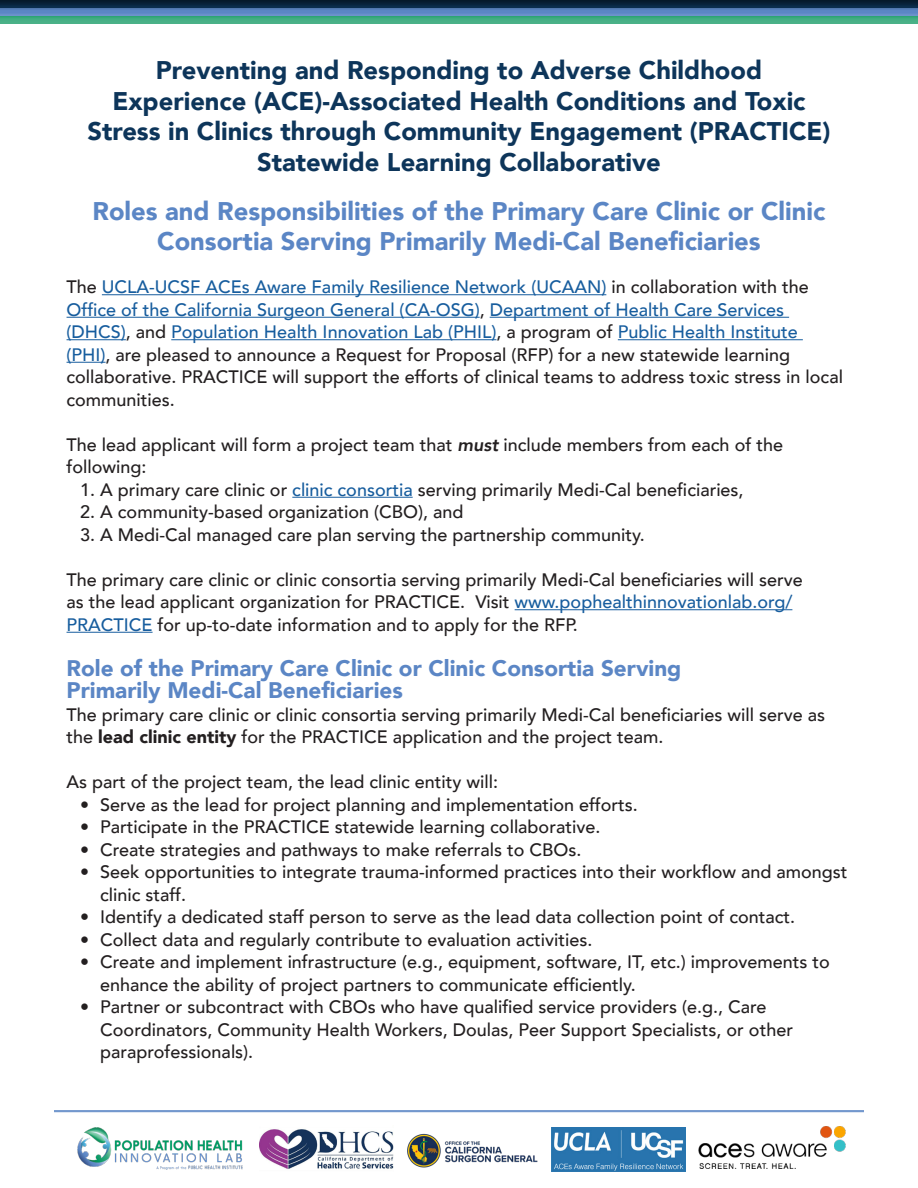
<style>
.page{position:relative;width:918px;height:1188px;background:#fff}
.page>*{position:absolute;margin:0;border:0;box-sizing:border-box;transform-origin:0 0}
.t1{font:900 25.5px/30.6px "Avenir";color:#0d355a;text-align:center}
.t2{font:900 25.5px/30.6px "Avenir";color:#5b86c5;text-align:center}
.t3{font:900 22.5px "Avenir";color:#5b86c5}
.t4{font:500 18px/22.5px "Avenir";color:#231f20}
.s1{color:#175d9e}
.s2{font-weight:800;font-style:italic}
.s3{font-weight:900}
</style>
<div class="page">
<img style="left:77px;top:1127px;width:166px;height:43px">
<hr style="left:54px;top:1110px;width:810px;height:1px;background:#5b86c5">
<hr style="left:54px;top:1111px;width:810px;height:1px;background:#5b86c5">
<div style="left:0;top:0;width:918px;height:30px;background:#231f20;opacity:.75"></div>
<img style="left:407px;top:1133px;width:131px;height:35px">
<img style="left:260px;top:1129px;width:134px;height:40px">
<img style="left:552px;top:1127px;width:134px;height:44px">
<img style="left:698px;top:1126px;width:147px;height:43px">
<hr style="left:102px;top:294px;width:504px;height:1px;background:#175d9e">
<hr style="left:67px;top:317px;width:413px;height:1px;background:#175d9e">
<hr style="left:490px;top:317px;width:299px;height:1px;background:#175d9e">
<hr style="left:67px;top:339px;width:59px;height:1px;background:#175d9e">
<hr style="left:171px;top:339px;width:325px;height:1px;background:#175d9e">
<hr style="left:618px;top:339px;width:185px;height:1px;background:#175d9e">
<hr style="left:67px;top:362px;width:39px;height:1px;background:#175d9e">
<hr style="left:292px;top:497px;width:121px;height:1px;background:#175d9e">
<hr style="left:515px;top:609px;width:277px;height:1px;background:#175d9e">
<hr style="left:67px;top:632px;width:86px;height:1px;background:#175d9e">
<p class="t1" style="left:87px;top:54px;width:745px">Preventing and Responding to Adverse Childhood Experience (ACE)-Associated Health Conditions and Toxic Stress in Clinics through Community Engagement (PRACTICE)<br>Statewide Learning Collaborative</p>
<p class="t2" style="left:93px;top:195px;width:734px">Roles and Responsibilities of the Primary Care Clinic or Clinic<br>Consortia Serving Primarily Medi-Cal Beneficiaries</p>
<p class="t4" style="left:67px;top:275px;width:778px">The <span class="s1">UCLA-UCSF ACEs Aware Family Resilience Network (UCAAN)</span> in collaboration with the <span class="s1">Office of the California Surgeon General (CA-OSG)</span>, <span class="s1">Department of Health Care Services (DHCS)</span>, and <span class="s1">Population Health Innovation Lab (PHIL)</span>, a program of <span class="s1">Public Health Institute (PHI)</span>, are pleased to announce a Request for Proposal (RFP) for a new statewide learning collaborative. PRACTICE will support the efforts of clinical teams to address toxic stress in local communities.</p>
<p class="t4" style="left:67px;top:432px;width:718px">The lead applicant will form a project team that <span class="s2">must</span> include members from each of the following:</p>
<p class="t4" style="left:80px;top:477px;width:665px">1. A primary care clinic or <span class="s1">clinic consortia</span> serving primarily Medi-Cal beneficiaries,</p>
<p class="t4" style="left:80px;top:500px;width:385px">2. A community-based organization (CBO), and</p>
<p class="t4" style="left:80px;top:522px;width:566px">3. A Medi-Cal managed care plan serving the partnership community.</p>
<p class="t4" style="left:67px;top:567px;width:738px">The primary care clinic or clinic consortia serving primarily Medi-Cal beneficiaries will serve as the lead applicant organization for PRACTICE. Visit <span class="s1">www.pophealthinnovationlab.org/<br>PRACTICE</span> for up-to-date information and to apply for the RFP.</p>
<p class="t3" style="left:67px;top:649px;width:616px">Role of the Primary Care Clinic or Clinic Consortia Serving</p>
<p class="t3" style="left:67px;top:671px;width:338px">Primarily Medi-Cal Beneficiaries</p>
<p class="t4" style="left:67px;top:702px;width:760px">The primary care clinic or clinic consortia serving primarily Medi-Cal beneficiaries will serve as the <span class="s3">lead clinic entity</span> for the PRACTICE application and the project team.</p>
<p class="t4" style="left:67px;top:770px;width:433px">As part of the project team, the lead clinic entity will:</p>
<p class="t4" style="left:80px;top:792px;width:559px">• Serve as the lead for project planning and implementation efforts.</p>
<p class="t4" style="left:80px;top:815px;width:522px">• Participate in the PRACTICE statewide learning collaborative.</p>
<p class="t4" style="left:80px;top:837px;width:503px">• Create strategies and pathways to make referrals to CBOs.</p>
<p class="t4" style="left:100px;top:860px;width:749px;text-indent:-20px">• Seek opportunities to integrate trauma-informed practices into their workflow and amongst clinic staff.</p>
<p class="t4" style="left:80px;top:905px;width:717px">• Identify a dedicated staff person to serve as the lead data collection point of contact.</p>
<p class="t4" style="left:80px;top:927px;width:514px">• Collect data and regularly contribute to evaluation activities.</p>
<p class="t4" style="left:100px;top:950px;width:731px;text-indent:-20px">• Create and implement infrastructure (e.g., equipment, software, IT, etc.) improvements to enhance the ability of project partners to communicate efficiently.</p>
<p class="t4" style="left:100px;top:995px;width:694px;text-indent:-20px">• Partner or subcontract with CBOs who have qualified service providers (e.g., Care<br>Coordinators, Community Health Workers, Doulas, Peer Support Specialists, or other paraprofessionals).</p>
</div>
